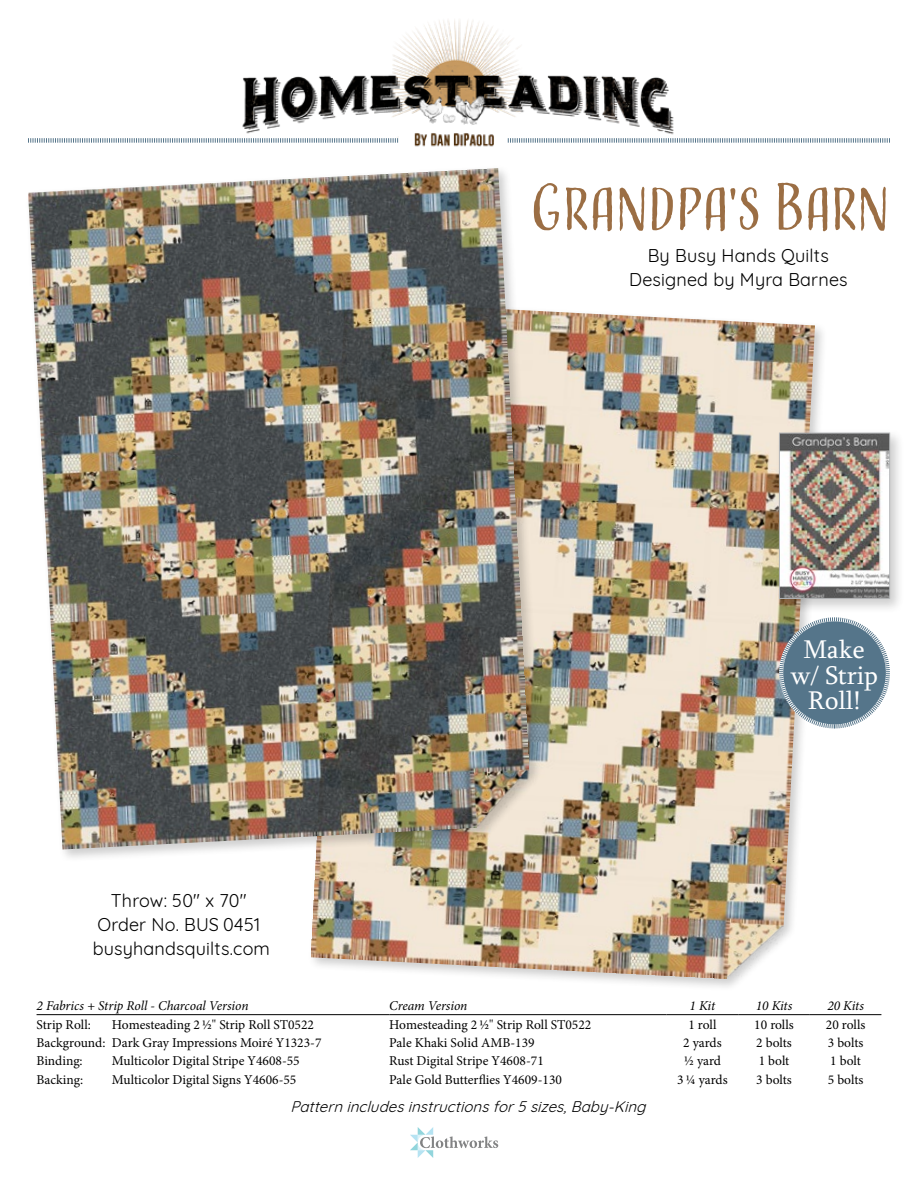
<style>
.page{position:relative;width:918px;height:1188px;background:#fff}
.page>*{position:absolute;margin:0;border:0;box-sizing:border-box;transform-origin:0 0}
.t1{font:55.5px "Adorn Condensed Sans";letter-spacing:-.015em;color:#9b6e44}
.t2{font:26.25px/25.5px "Sylfaen";color:#fff;text-align:center}
.t3{font:18px/24px "Quicksand";letter-spacing:.01em;color:#000;text-align:center}
.t4{font:italic 15px "Quicksand";color:#000}
.t5{font:13.5px "Minion Pro";color:#000}
.t6{font:italic 13.5px "Minion Pro";letter-spacing:-.01em;color:#000}
.s1{font-size:61.95px}
</style>
<div class="page">
<img style="left:242px;top:20px;width:432px;height:127px">
<svg style="left:410px;top:1127px;width:88px;height:31px"></svg>
<svg style="left:28px;top:138px;width:370px;height:5px"></svg>
<svg style="left:508px;top:138px;width:382px;height:5px"></svg>
<div style="left:307px;top:298px;width:521px;height:694px;background:#000;opacity:.2"></div>
<img style="left:310px;top:301px;width:505px;height:681px">
<div style="left:25px;top:165px;width:518px;height:698px;background:#000;opacity:.2"></div>
<img style="left:28px;top:168px;width:505px;height:682px">
<hr style="left:37px;top:1014px;width:75px;height:1px;background:#000">
<hr style="left:112px;top:1014px;width:277px;height:1px;background:#000">
<hr style="left:389px;top:1014px;width:278px;height:1px;background:#000">
<hr style="left:667px;top:1014px;width:71px;height:1px;background:#000">
<hr style="left:738px;top:1014px;width:72px;height:1px;background:#000">
<hr style="left:810px;top:1014px;width:71px;height:1px;background:#000">
<div style="left:775px;top:429px;width:130px;height:185px;background:#000;opacity:.2"></div>
<img style="left:781px;top:435px;width:107px;height:162px">
<div style="left:779px;top:433px;width:111px;height:166px;border:1px solid #b4b6b8"></div>
<svg style="left:778px;top:617px;width:112px;height:112px;background:#7a909f"></svg>
<h1 class="t1" style="left:530px;top:174px;width:362px"><span class="s1">G</span>RANDPA'S <span class="s1">B</span>ARN</h1>
<h3 class="t3" style="left:629px;top:242px;width:220px">By Busy Hands Quilts<br>Designed by Myra Barnes</h3>
<h3 class="t3" style="left:93px;top:887px;width:179px">Throw: 50" x 70"<br>Order No. BUS 0451 busyhandsquilts.com</h3>
<h2 class="t2" style="left:790px;top:636px;width:89px">Make w/ Strip<br>Roll!</h2>
<p class="t6" style="left:37px;top:997px;width:213px">2 Fabrics + Strip Roll - Charcoal Version</p>
<p class="t6" style="left:389px;top:997px;width:80px">Cream Version</p>
<p class="t6" style="left:690px;top:997px;width:27px">1 Kit</p>
<p class="t6" style="left:756px;top:997px;width:38px">10 Kits</p>
<p class="t6" style="left:827px;top:997px;width:38px">20 Kits</p>
<p class="t5" style="left:37px;top:1015px;width:56px">Strip Roll:</p>
<p class="t5" style="left:112px;top:1015px;width:204px">Homesteading 2½" Strip Roll ST0522</p>
<p class="t5" style="left:389px;top:1015px;width:204px">Homesteading 2½" Strip Roll ST0522</p>
<p class="t5" style="left:688px;top:1015px;width:30px">1 roll</p>
<p class="t5" style="left:754px;top:1015px;width:41px">10 rolls</p>
<p class="t5" style="left:826px;top:1015px;width:41px">20 rolls</p>
<p class="t5" style="left:37px;top:1034px;width:287px">Background: Dark Gray Impressions Moiré Y1323-7</p>
<p class="t5" style="left:389px;top:1034px;width:147px">Pale Khaki Solid AMB-139</p>
<p class="t5" style="left:683px;top:1034px;width:40px">2 yards</p>
<p class="t5" style="left:756px;top:1034px;width:37px">2 bolts</p>
<p class="t5" style="left:828px;top:1034px;width:37px">3 bolts</p>
<p class="t5" style="left:37px;top:1052px;width:48px">Binding:</p>
<p class="t5" style="left:112px;top:1052px;width:189px">Multicolor Digital Stripe Y4608-55</p>
<p class="t5" style="left:389px;top:1052px;width:156px">Rust Digital Stripe Y4608-71</p>
<p class="t5" style="left:684px;top:1052px;width:39px">½ yard</p>
<p class="t5" style="left:759px;top:1052px;width:32px">1 bolt</p>
<p class="t5" style="left:830px;top:1052px;width:32px">1 bolt</p>
<p class="t5" style="left:37px;top:1070px;width:48px">Backing:</p>
<p class="t5" style="left:112px;top:1070px;width:186px">Multicolor Digital Signs Y4606-55</p>
<p class="t5" style="left:389px;top:1070px;width:174px">Pale Gold Butterflies Y4609-130</p>
<p class="t5" style="left:677px;top:1070px;width:52px">3¼ yards</p>
<p class="t5" style="left:756px;top:1070px;width:37px">3 bolts</p>
<p class="t5" style="left:828px;top:1070px;width:37px">5 bolts</p>
<p class="t4" style="left:290px;top:1095px;width:362px">Patternincludesinstructionsfor5sizes,Baby-King</p>
</div>
